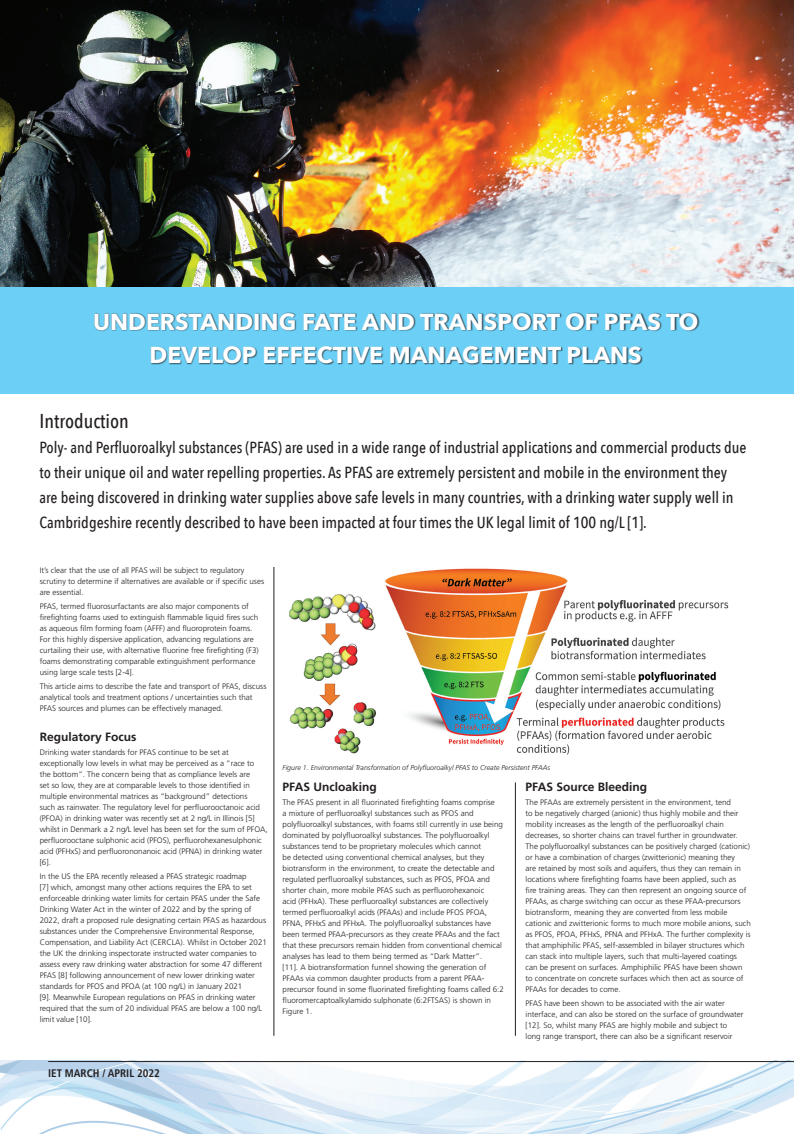
<style>
.page{position:relative;width:794px;height:1134px;background:#fff}
.page>*{position:absolute;margin:0;border:0;box-sizing:border-box;transform-origin:0 0}
.t1{font:700 23px/33px "Avenir Next";color:#fff;text-align:center}
.t2{font:500 20px "Avenir Next Condensed";color:#231f20}
.t3{font:500 16px/25px "Avenir Next Condensed";color:#231f20}
.t4{font:700 12px "Frutiger";color:#231f20}
.t5{font:700 condensed 11px "Frutiger";color:#231f20}
.t6{font:300 8px/11px "Frutiger";color:#231f20}
.t7{font:italic 300 7px "Frutiger";color:#231f20}
</style>
<div class="page">
<img style="left:0;top:1061px;width:794px;height:73px">
<img style="left:0;top:0;width:794px;height:287px">
<hr style="left:515px;top:782px;width:1px;height:254px;background:#231f20">
<div style="left:0;top:287px;width:794px;height:106px;background:#6bcff6"></div>
<div style="left:94px;top:312px;width:605px;height:53px;background:#231f20;opacity:.75"></div>
<hr style="left:274px;top:567px;width:1px;height:469px;background:#231f20">
<hr style="left:48px;top:1061px;width:746px;height:1px;background:#231f20">
<img style="left:289px;top:568px;width:440px;height:187px">
<h1 class="t1" style="left:93px;top:305px;width:607px">UNDERSTANDING FATE AND TRANSPORT OF PFAS TO<br>DEVELOP EFFECTIVE MANAGEMENT PLANS</h1>
<h2 class="t2" style="left:40px;top:409px;width:91px">Introduction</h2>
<p class="t3" style="left:40px;top:435px;width:708px">Poly- and Perfluoroalkyl substances (PFAS) are used in a wide range of industrial applications and commercial products due to their unique oil and water repelling properties. As PFAS are extremely persistent and mobile in the environment they are being discovered in drinking water supplies above safe levels in many countries, with a drinking water supply well in Cambridgeshire recently described to have been impacted at four times the UK legal limit of 100 ng/L [1].</p>
<p class="t6" style="left:40px;top:565px;width:226px">It’s clear that the use of all PFAS will be subject to regulatory scrutiny to determine if alternatives are available or if specific uses are essential.</p>
<p class="t6" style="left:40px;top:601px;width:220px">PFAS, termed fluorosurfactants are also major components of firefighting foams used to extinguish flammable liquid fires such as aqueous film forming foam (AFFF) and fluoroprotein foams.<br>For this highly dispersive application, advancing regulations are curtailing their use, with alternative fluorine free firefighting (F3) foams demonstrating comparable extinguishment performance using large scale tests [2-4].</p>
<p class="t6" style="left:40px;top:680px;width:228px">This article aims to describe the fate and transport of PFAS, discuss analytical tools and treatment options / uncertainties such that<br>PFAS sources and plumes can be effectively managed.</p>
<h3 class="t4" style="left:40px;top:730px;width:98px">Regulatory Focus</h3>
<p class="t6" style="left:40px;top:747px;width:230px">Drinking water standards for PFAS continue to be set at exceptionally low levels in what may be perceived as a “race to<br>the bottom”. The concern being that as compliance levels are<br>set so low, they are at comparable levels to those identified in multiple environmental matrices as “background” detections<br>such as rainwater. The regulatory level for perfluorooctanoic acid (PFOA) in drinking water was recently set at 2 ng/L in Illinois [5] whilst in Denmark a 2 ng/L level has been set for the sum of PFOA, perfluorooctane sulphonic acid (PFOS), perfluorohexanesulphonic acid (PFHxS) and perfluorononanoic acid (PFNA) in drinking water [6].</p>
<p class="t6" style="left:40px;top:871px;width:229px">In the US the EPA recently released a PFAS strategic roadmap<br>[7] which, amongst many other actions requires the EPA to set enforceable drinking water limits for certain PFAS under the Safe Drinking Water Act in the winter of 2022 and by the spring of 2022, draft a proposed rule designating certain PFAS as hazardous substances under the Comprehensive Environmental Response, Compensation, and Liability Act (CERCLA). Whilst in October 2021 the UK the drinking inspectorate instructed water companies to assess every raw drinking water abstraction for some 47 different PFAS [8] following announcement of new lower drinking water standards for PFOS and PFOA (at 100 ng/L) in January 2021<br>[9]. Meanwhile European regulations on PFAS in drinking water required that the sum of 20 individual PFAS are below a 100 ng/L limit value [10].</p>
<h3 class="t5" style="left:48px;top:1066px;width:113px">IET MARCH / APRIL 2022</h3>
<p class="t7" style="left:283px;top:763px;width:269px">Figure 1. Environmental Transformation of Polyfluoroalkyl PFAS to Create Persistent PFAAs</p>
<h3 class="t4" style="left:283px;top:780px;width:96px">PFAS Uncloaking</h3>
<p class="t6" style="left:283px;top:797px;width:223px">The PFAS present in all fluorinated firefighting foams comprise<br>a mixture of perfluoroalkyl substances such as PFOS and polyfluoroalkyl substances, with foams still currently in use being dominated by polyfluoroalkyl substances. The polyfluoroalkyl substances tend to be proprietary molecules which cannot<br>be detected using conventional chemical analyses, but they biotransform in the environment, to create the detectable and regulated perfluoroalkyl substances, such as PFOS, PFOA and shorter chain, more mobile PFAS such as perfluorohexanoic<br>acid (PFHxA). These perfluoroalkyl substances are collectively termed perfluoroalkyl acids (PFAAs) and include PFOS PFOA, PFNA, PFHxS and PFHxA. The polyfluoroalkyl substances have been termed PFAA-precursors as they create PFAAs and the fact that these precursors remain hidden from conventional chemical analyses has lead to them being termed as “Dark Matter”.<br>[11]. A biotransformation funnel showing the generation of PFAAs via common daughter products from a parent PFAA&shy;precursor found in some fluorinated firefighting foams called 6:2 fluoromercaptoalkylamido sulphonate (6:2FTSAS) is shown in Figure 1.</p>
<h3 class="t4" style="left:525px;top:780px;width:123px">PFAS Source Bleeding</h3>
<p class="t6" style="left:525px;top:797px;width:227px">The PFAAs are extremely persistent in the environment, tend<br>to be negatively charged (anionic) thus highly mobile and their mobility increases as the length of the perfluoroalkyl chain decreases, so shorter chains can travel further in groundwater.<br>The polyfluoroalkyl substances can be positively charged (cationic) or have a combination of charges (zwitterionic) meaning they<br>are retained by most soils and aquifers, thus they can remain in locations where firefighting foams have been applied, such as<br>fire training areas. They can then represent an ongoing source of PFAAs, as charge switching can occur as these PFAA-precursors biotransform, meaning they are converted from less mobile cationic and zwitterionic forms to much more mobile anions, such as PFOS, PFOA, PFHxS, PFNA and PFHxA. The further complexity is that amphiphilic PFAS, self-assembled in bilayer structures which can stack into multiple layers, such that multi-layered coatings can be present on surfaces. Amphiphilic PFAS have been shown to concentrate on concrete surfaces which then act as source of PFAAs for decades to come.</p>
<p class="t6" style="left:525px;top:998px;width:219px">PFAS have been shown to be associated with the air water interface, and can also be stored on the surface of groundwater [12]. So, whilst many PFAS are highly mobile and subject to long range transport, there can also be a significant reservoir</p>
</div>
